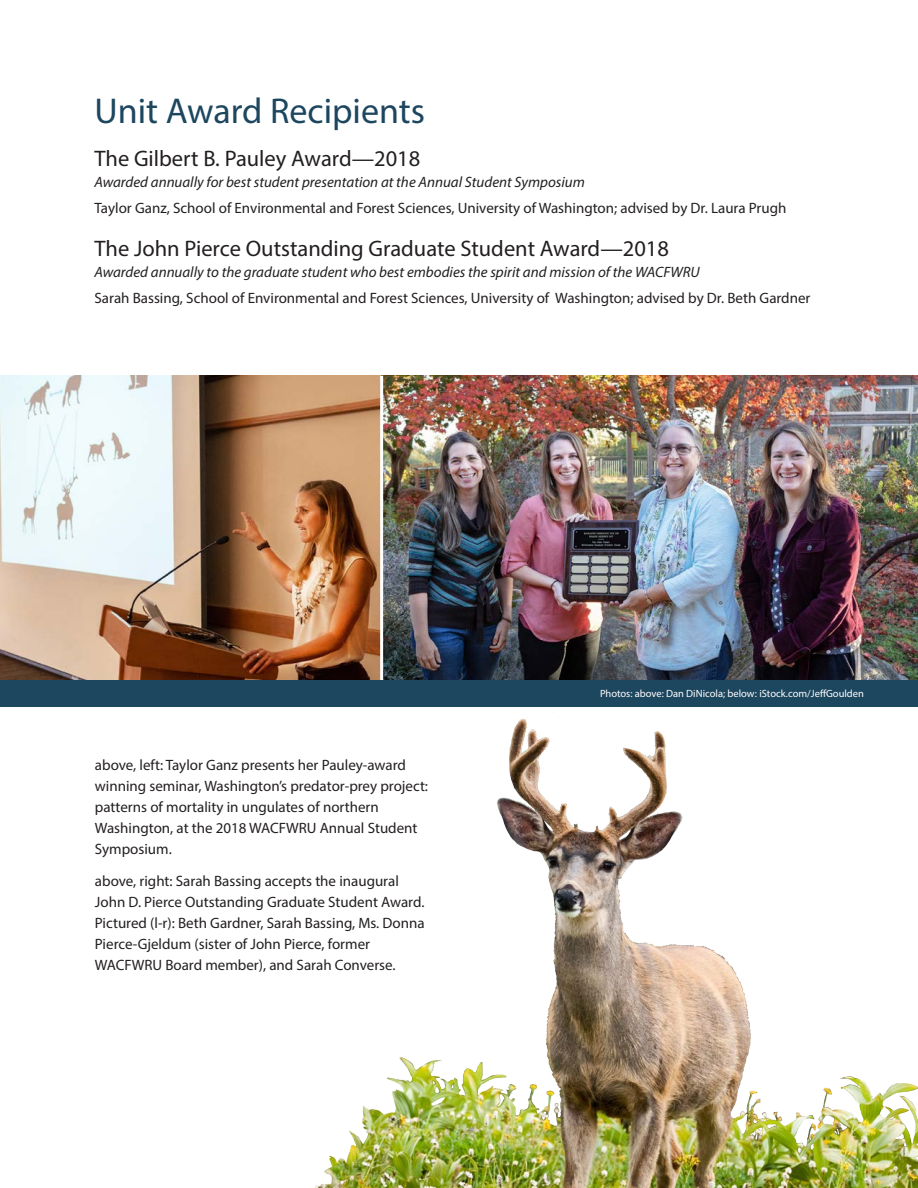
<style>
.page{position:relative;width:918px;height:1188px;background:#fff}
.page>*{position:absolute;margin:0;border:0;box-sizing:border-box;transform-origin:0 0}
.headers{font:36px "Myriad Pro";color:#1d465f}
.text{font:22.5px "Myriad Pro";color:#231f20}
.text-2{font:15px/21px "Myriad Pro";color:#231f20}
.text-3{font:italic 15px "Myriad Pro";color:#231f20}
.t1{font:10.5px "Myriad Pro";color:#fff}
</style>
<div class="page">
<img style="left:0;top:376px;width:918px;height:304px">
<hr style="left:380px;top:376px;width:3px;height:309px;background:#fff">
<div style="left:0;top:680px;width:918px;height:27px;background:#1d465f"></div>
<img style="left:315px;top:718px;width:603px;height:470px">
<p class="headers" style="left:94px;top:89px;width:332px">Unit Award Recipients</p>
<p class="text" style="left:94px;top:144px;width:327px">The Gilbert B. Pauley Award—2018</p>
<p class="text-3" style="left:95px;top:172px;width:492px">Awarded annually for best student presentation at the Annual Student Symposium</p>
<p class="text-2" style="left:95px;top:197px;width:693px">Taylor Ganz, School of Environmental and Forest Sciences, University of Washington; advised by Dr. Laura Prugh</p>
<p class="text" style="left:94px;top:234px;width:576px">The John Pierce Outstanding Graduate Student Award—2018</p>
<p class="text-3" style="left:94px;top:262px;width:607px">Awarded annually to the graduate student who best embodies the spirit and mission of the WACFWRU</p>
<p class="text-2" style="left:94px;top:287px;width:718px">Sarah Bassing, School of Environmental and Forest Sciences, University of Washington; advised by Dr. Beth Gardner</p>
<p class="text-2" style="left:95px;top:754px;width:335px">above, left: Taylor Ganz presents her Pauley-award winning seminar, Washington’s predator-prey project: patterns of mortality in ungulates of northern Washington, at the 2018 WACFWRU Annual Student Symposium.</p>
<p class="text-2" style="left:95px;top:870px;width:331px">above, right: Sarah Bassing accepts the inaugural John D. Pierce Outstanding Graduate Student Award.<br>Pictured (l-r): Beth Gardner, Sarah Bassing, Ms. Donna Pierce-Gjeldum (sister of John Pierce, former WACFWRU Board member), and Sarah Converse.</p>
<p class="t1" style="left:600px;top:687px;width:265px">Photos: above: Dan DiNicola; below: iStock.com/JeffGoulden</p>
</div>
